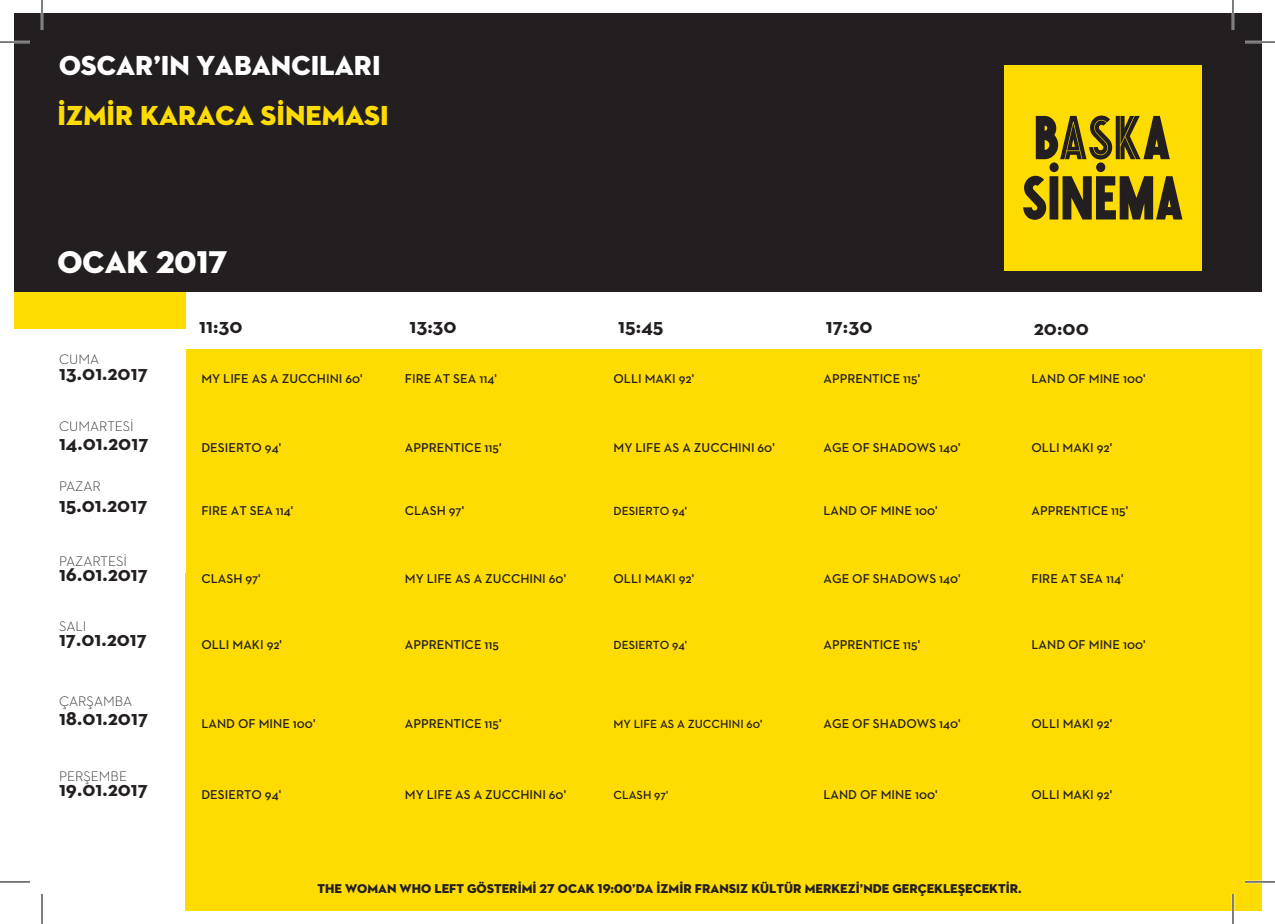
<style>
.page{position:relative;width:1275px;height:924px;background:#fff}
.page>*{position:absolute;margin:0;border:0;box-sizing:border-box;transform-origin:0 0}
.t1{font:32px "Neutraface 2 Display Titling";color:#fffefc}
.t2{font:28px "Neutraface 2 Display Titling";color:#ffdc01}
.t3{font:28px "Neutraface 2 Display Titling";color:#fff}
.t4{font:700 21px "Neutraface 2 Text";color:#231f20}
.t5{font:300 14px "Neutraface 2 Text";color:#231f20}
.t6{font:600 13px "Neutraface 2 Text";color:#231f20}
.t7{font:13px "Neutraface 2 Display Titling";color:#231f20}
.t8{font:600 12px "Neutraface 2 Text";color:#231f20}
</style>
<div class="page">
<div style="left:14px;top:14px;width:1247px;height:277px;background:#231f20"></div>
<div style="left:1004px;top:65px;width:197px;height:205px;background:#ffdc01"></div>
<svg style="left:1023px;top:115px;width:159px;height:105px"></svg>
<div style="left:185px;top:572px;width:1076px;height:337px;background:#ffdc01"></div>
<div style="left:14px;top:291px;width:171px;height:37px;background:#ffdc01"></div>
<div style="left:186px;top:349px;width:1075px;height:243px;background:#ffdc01"></div>
<hr style="left:0;top:41px;width:30px;height:2px;background:#fff">
<hr style="left:1245px;top:41px;width:30px;height:2px;background:#fff">
<hr style="left:1245px;top:880px;width:30px;height:2px;background:#fff">
<hr style="left:41px;top:0;width:2px;height:30px;background:#fff">
<hr style="left:1231px;top:0;width:3px;height:30px;background:#fff">
<hr style="left:1231px;top:893px;width:3px;height:30px;background:#fff">
<hr style="left:0;top:42px;width:30px;height:1px;background:#000">
<hr style="left:1245px;top:42px;width:30px;height:1px;background:#000">
<hr style="left:0;top:881px;width:30px;height:1px;background:#000">
<hr style="left:1245px;top:881px;width:30px;height:1px;background:#000">
<hr style="left:42px;top:0;width:1px;height:30px;background:#000">
<hr style="left:42px;top:893px;width:1px;height:30px;background:#000">
<hr style="left:1232px;top:0;width:1px;height:30px;background:#000">
<hr style="left:1232px;top:893px;width:1px;height:30px;background:#000">
<h2 class="t3" style="left:59px;top:47px;width:323px">OSCAR’IN YABANCILARI</h2>
<h2 class="t2" style="left:58px;top:98px;width:332px">İZMİR KARACA SİNEMASI</h2>
<h1 class="t1" style="left:58px;top:242px;width:171px">OCAK 2017</h1>
<p class="t5" style="left:59px;top:350px;width:42px">CUMA</p>
<h3 class="t4" style="left:59px;top:359px;width:90px">13.01.2017</h3>
<p class="t5" style="left:59px;top:417px;width:76px">CUMARTESİ</p>
<h3 class="t4" style="left:59px;top:429px;width:91px">14.01.2017</h3>
<p class="t5" style="left:59px;top:477px;width:43px">PAZAR</p>
<h3 class="t4" style="left:59px;top:491px;width:90px">15.01.2017</h3>
<p class="t5" style="left:59px;top:552px;width:70px">PAZARTESİ</p>
<h3 class="t4" style="left:59px;top:559px;width:91px">16.01.2017</h3>
<p class="t5" style="left:59px;top:617px;width:29px">SALI</p>
<h3 class="t4" style="left:59px;top:625px;width:90px">17.01.2017</h3>
<p class="t5" style="left:59px;top:692px;width:75px">ÇARŞAMBA</p>
<h3 class="t4" style="left:59px;top:704px;width:91px">18.01.2017</h3>
<p class="t5" style="left:59px;top:766px;width:69px">PERŞEMBE</p>
<h3 class="t4" style="left:59px;top:775px;width:91px">19.01.2017</h3>
<h3 class="t4" style="left:199px;top:312px;width:45px">11:30</h3>
<h3 class="t4" style="left:409px;top:312px;width:49px">13:30</h3>
<h3 class="t4" style="left:618px;top:312px;width:47px">15:45</h3>
<h3 class="t4" style="left:826px;top:312px;width:48px">17:30</h3>
<p class="t6" style="left:201px;top:370px;width:163px">MY LIFE AS A ZUCCHINI 60'</p>
<p class="t6" style="left:405px;top:370px;width:93px">FIRE AT SEA 114'</p>
<p class="t6" style="left:613px;top:370px;width:82px">OLLI MAKI 92'</p>
<p class="t6" style="left:823px;top:370px;width:98px">APPRENTICE 115'</p>
<p class="t6" style="left:1031px;top:370px;width:115px">LAND OF MINE 100'</p>
<h3 class="t4" style="left:1034px;top:314px;width:56px">20:00</h3>
<p class="t6" style="left:201px;top:439px;width:81px">DESIERTO 94'</p>
<p class="t6" style="left:405px;top:439px;width:98px">APPRENTICE 115'</p>
<p class="t6" style="left:613px;top:439px;width:163px">MY LIFE AS A ZUCCHINI 60'</p>
<p class="t6" style="left:823px;top:439px;width:139px">AGE OF SHADOWS 140'</p>
<p class="t6" style="left:1031px;top:439px;width:82px">OLLI MAKI 92'</p>
<p class="t6" style="left:201px;top:502px;width:93px">FIRE AT SEA 114'</p>
<p class="t6" style="left:405px;top:502px;width:61px">CLASH 97'</p>
<p class="t8" style="left:613px;top:503px;width:75px">DESIERTO 94'</p>
<p class="t6" style="left:823px;top:502px;width:115px">LAND OF MINE 100'</p>
<p class="t6" style="left:1031px;top:502px;width:98px">APPRENTICE 115'</p>
<p class="t6" style="left:201px;top:570px;width:61px">CLASH 97'</p>
<p class="t6" style="left:405px;top:570px;width:163px">MY LIFE AS A ZUCCHINI 60'</p>
<p class="t6" style="left:613px;top:570px;width:82px">OLLI MAKI 92'</p>
<p class="t6" style="left:823px;top:570px;width:139px">AGE OF SHADOWS 140'</p>
<p class="t6" style="left:1031px;top:570px;width:93px">FIRE AT SEA 114'</p>
<p class="t6" style="left:201px;top:635px;width:82px">OLLI MAKI 92'</p>
<p class="t6" style="left:405px;top:635px;width:96px">APPRENTICE 115</p>
<p class="t8" style="left:613px;top:636px;width:75px">DESIERTO 94'</p>
<p class="t6" style="left:823px;top:635px;width:98px">APPRENTICE 115'</p>
<p class="t6" style="left:1031px;top:635px;width:115px">LAND OF MINE 100'</p>
<p class="t6" style="left:201px;top:714px;width:115px">LAND OF MINE 100'</p>
<p class="t6" style="left:405px;top:714px;width:98px">APPRENTICE 115'</p>
<p class="t8" style="left:613px;top:715px;width:150px">MY LIFE AS A ZUCCHINI 60'</p>
<p class="t6" style="left:823px;top:714px;width:139px">AGE OF SHADOWS 140'</p>
<p class="t6" style="left:1031px;top:714px;width:82px">OLLI MAKI 92'</p>
<p class="t6" style="left:201px;top:785px;width:81px">DESIERTO 94'</p>
<p class="t6" style="left:405px;top:785px;width:163px">MY LIFE AS A ZUCCHINI 60'</p>
<p class="t8" style="left:613px;top:786px;width:56px">CLASH 97'</p>
<p class="t6" style="left:823px;top:785px;width:115px">LAND OF MINE 100'</p>
<p class="t6" style="left:1031px;top:785px;width:82px">OLLI MAKI 92'</p>
<p class="t7" style="left:317px;top:880px;width:706px">THE WOMAN WHO LEFT GÖSTERİMİ 27 OCAK 19:00’DA İZMİR FRANSIZ KÜLTÜR MERKEZİ’NDE GERÇEKLEŞECEKTİR.</p>
</div>
